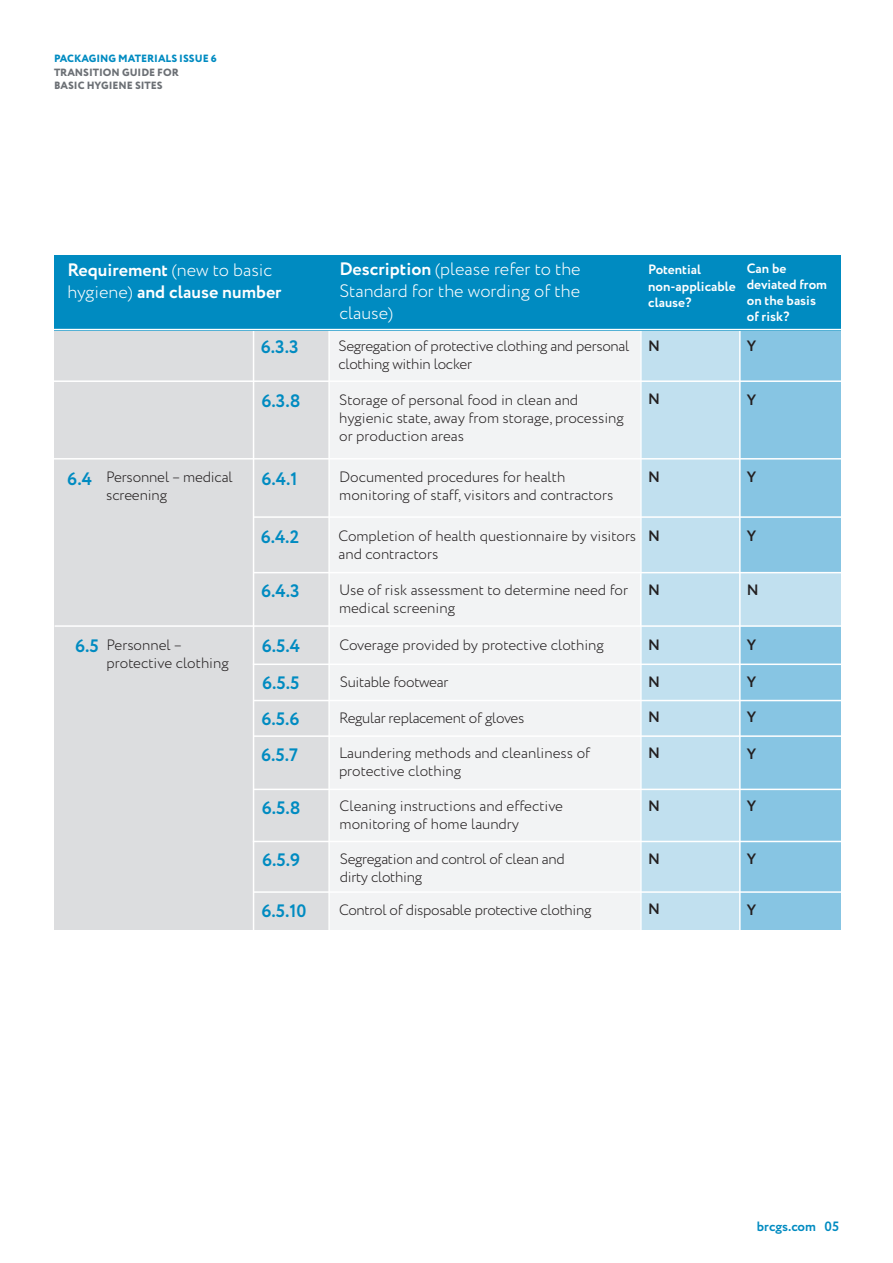
<style>
.page{position:relative;width:893px;height:1263px;background:#fff}
.page>*{position:absolute;margin:0;border:0;box-sizing:border-box;transform-origin:0 0}
.t1{font:700 18px "Circe";color:#008bc1}
.t2{font:300 18px/21.6px "Circe";color:#fff;text-align:justify}
.t3{font:700 18px/21.6px "Circe";color:#fff}
.t4{font:300 15px/18px "Circe";color:#231f20}
.t5{font:300 15px/18px "Circe";letter-spacing:-.02em;color:#231f20}
.t6{font:700 15px "Circe";color:#231f20}
.t7{font:700 13.5px/16.2px "Circe";color:#fff}
.t8{font:700 13.5px "Circe";color:#008bc1}
.t9{font:800 10.5px/13.5px "Circe";color:#6c7075}
.t10{font:800 10.5px "Circe";color:#008bc1}
.s1{font-weight:300}
.s2{font-weight:700}
.s3{font-weight:700;font-size:18px;color:#008bc1}
</style>
<div class="page">
<div style="left:641px;top:318px;width:99px;height:255px;background:#c1e0ef"></div>
<div style="left:740px;top:322px;width:101px;height:251px;background:#87c5e3"></div>
<div style="left:641px;top:573px;width:200px;height:53px;background:#c1e0ef"></div>
<div style="left:641px;top:626px;width:99px;height:304px;background:#c1e0ef"></div>
<div style="left:741px;top:626px;width:100px;height:304px;background:#87c5e3"></div>
<div style="left:309px;top:327px;width:331px;height:603px;background:#f2f3f4"></div>
<div style="left:55px;top:322px;width:275px;height:608px;background:#dcdddf"></div>
<hr style="left:328px;top:303px;width:2px;height:865px;background:#fff">
<hr style="left:739px;top:303px;width:2px;height:637px;background:#fff">
<hr style="left:640px;top:303px;width:2px;height:930px;background:#fff">
<hr style="left:253px;top:312px;width:1px;height:921px;background:#fff">
<hr style="left:49px;top:458px;width:795px;height:2px;background:#fff">
<hr style="left:254px;top:516px;width:588px;height:2px;background:#fff">
<hr style="left:254px;top:572px;width:588px;height:1px;background:#fff">
<hr style="left:55px;top:625px;width:791px;height:2px;background:#fff">
<hr style="left:253px;top:663px;width:591px;height:2px;background:#fff">
<hr style="left:254px;top:700px;width:592px;height:1px;background:#fff">
<hr style="left:254px;top:735px;width:588px;height:2px;background:#fff">
<hr style="left:253px;top:841px;width:591px;height:1px;background:#fff">
<hr style="left:254px;top:891px;width:592px;height:2px;background:#fff">
<hr style="left:254px;top:789px;width:588px;height:1px;background:#fff">
<div style="left:55px;top:255px;width:786px;height:75px;background:#008bc1"></div>
<hr style="left:54px;top:329px;width:787px;height:1px;background:#fff">
<hr style="left:49px;top:380px;width:795px;height:2px;background:#fff">
<p class="t10" style="left:54px;top:51px;width:164px">PACKAGING MATERIALS ISSUE 6</p>
<p class="t9" style="left:54px;top:66px;width:126px">TRANSITION GUIDE FOR<br>BASIC HYGIENE SITES</p>
<p class="t3" style="left:67px;top:260px;width:216px">Requirement <span class="s1">(new to basic hygiene)</span> and clause number</p>
<p class="t2" style="left:339px;top:259px;width:243px"><span class="s2">Description</span> (please refer to the Standard for the wording of the clause)</p>
<p class="t7" style="left:747px;top:261px;width:82px">Can be deviated from on the basis of risk?</p>
<p class="t7" style="left:648px;top:262px;width:89px">Potential non-applicable clause?</p>
<p class="t1" style="left:261px;top:335px;width:39px">6.3.3</p>
<p class="t6" style="left:648px;top:335px;width:13px">N</p>
<p class="t6" style="left:747px;top:336px;width:11px">Y</p>
<p class="t5" style="left:338px;top:337px;width:292px">Segregation of protective clothing and personal clothing within locker</p>
<p class="t4" style="left:339px;top:391px;width:286px">Storage of personal food in clean and hygienic state, away from storage, processing or production areas</p>
<p class="t1" style="left:262px;top:388px;width:41px">6.3.8</p>
<p class="t6" style="left:648px;top:389px;width:13px">N</p>
<p class="t6" style="left:747px;top:389px;width:11px">Y</p>
<p class="t4" style="left:106px;top:469px;width:128px;text-indent:-39px"><span class="s3">6.4</span> Personnel – medical screening</p>
<p class="t4" style="left:339px;top:469px;width:275px">Documented procedures for health monitoring of staff, visitors and contractors</p>
<p class="t1" style="left:262px;top:466px;width:37px">6.4.1</p>
<p class="t6" style="left:648px;top:467px;width:13px">N</p>
<p class="t6" style="left:747px;top:467px;width:11px">Y</p>
<p class="t1" style="left:261px;top:525px;width:40px">6.4.2</p>
<p class="t4" style="left:339px;top:527px;width:299px">Completion of health questionnaire by visitors and contractors</p>
<p class="t6" style="left:648px;top:526px;width:13px">N</p>
<p class="t6" style="left:747px;top:526px;width:11px">Y</p>
<p class="t1" style="left:261px;top:579px;width:40px">6.4.3</p>
<p class="t4" style="left:339px;top:581px;width:290px">Use of risk assessment to determine need for medical screening</p>
<p class="t6" style="left:648px;top:580px;width:13px">N</p>
<p class="t6" style="left:747px;top:580px;width:13px">N</p>
<p class="t1" style="left:75px;top:634px;width:25px">6.5</p>
<p class="t4" style="left:107px;top:636px;width:124px">Personnel – protective clothing</p>
<p class="t1" style="left:262px;top:634px;width:40px">6.5.4</p>
<p class="t4" style="left:340px;top:636px;width:266px">Coverage provided by protective clothing</p>
<p class="t1" style="left:262px;top:671px;width:39px">6.5.5</p>
<p class="t5" style="left:340px;top:673px;width:110px">Suitable footwear</p>
<p class="t1" style="left:262px;top:707px;width:40px">6.5.6</p>
<p class="t5" style="left:339px;top:709px;width:187px">Regular replacement of gloves</p>
<p class="t4" style="left:339px;top:745px;width:253px">Laundering methods and cleanliness of protective clothing</p>
<p class="t1" style="left:261px;top:742px;width:39px">6.5.7</p>
<p class="t6" style="left:648px;top:635px;width:13px">N</p>
<p class="t6" style="left:747px;top:635px;width:11px">Y</p>
<p class="t6" style="left:648px;top:671px;width:13px">N</p>
<p class="t6" style="left:747px;top:672px;width:11px">Y</p>
<p class="t6" style="left:648px;top:707px;width:13px">N</p>
<p class="t6" style="left:747px;top:707px;width:11px">Y</p>
<p class="t6" style="left:648px;top:743px;width:13px">N</p>
<p class="t6" style="left:747px;top:743px;width:11px">Y</p>
<p class="t1" style="left:262px;top:795px;width:40px">6.5.8</p>
<p class="t4" style="left:340px;top:798px;width:225px">Cleaning instructions and effective monitoring of home laundry</p>
<p class="t6" style="left:648px;top:796px;width:13px">N</p>
<p class="t6" style="left:747px;top:796px;width:11px">Y</p>
<p class="t5" style="left:340px;top:850px;width:226px">Segregation and control of clean and dirty clothing</p>
<p class="t1" style="left:262px;top:848px;width:40px">6.5.9</p>
<p class="t1" style="left:262px;top:898px;width:47px">6.5.10</p>
<p class="t5" style="left:339px;top:901px;width:254px">Control of disposable protective clothing</p>
<p class="t6" style="left:648px;top:849px;width:13px">N</p>
<p class="t6" style="left:747px;top:849px;width:11px">Y</p>
<p class="t6" style="left:648px;top:899px;width:13px">N</p>
<p class="t6" style="left:747px;top:899px;width:11px">Y</p>
<p class="t8" style="left:757px;top:1217px;width:84px">brcgs.com 05</p>
</div>
